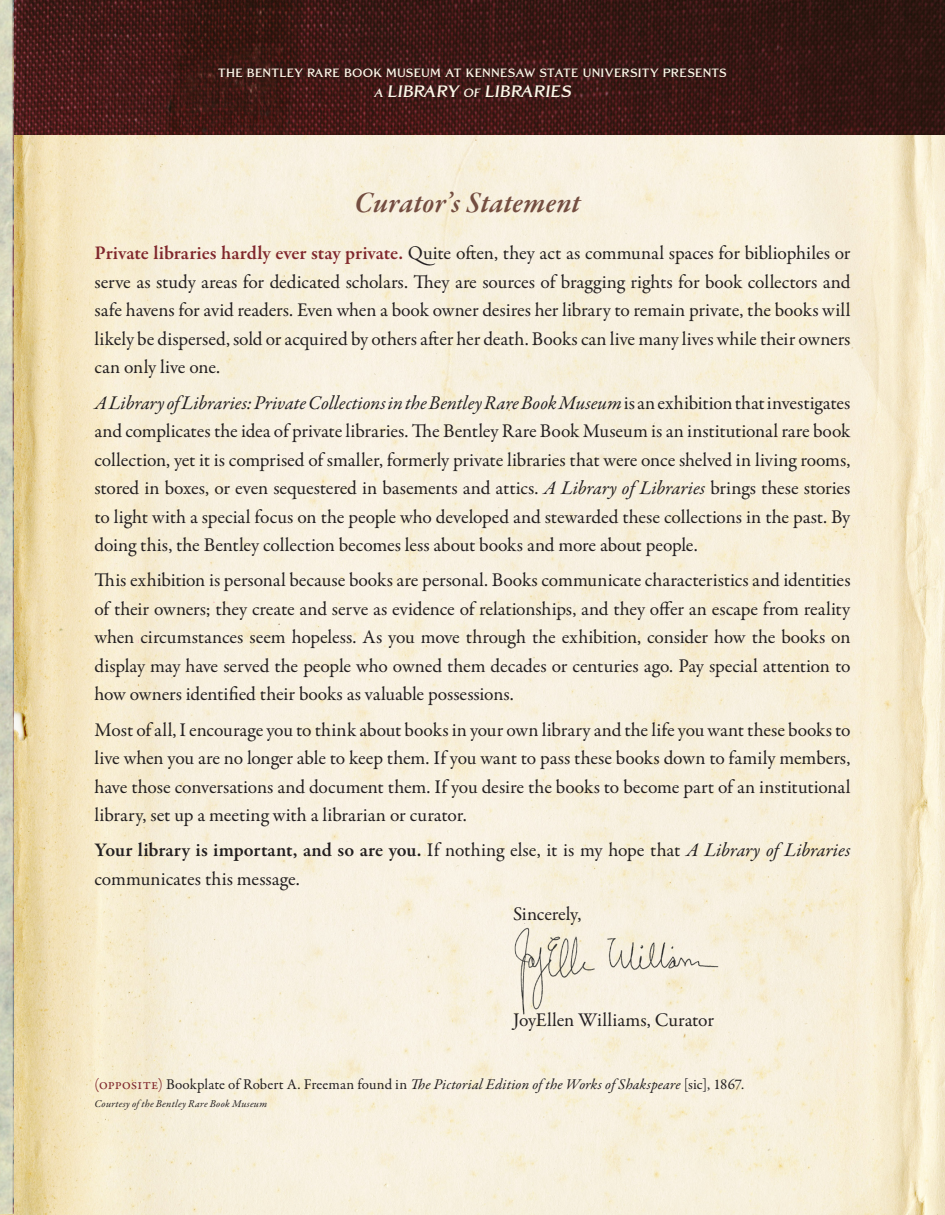
<style>
.page{position:relative;width:945px;height:1215px;background:#fff}
.page>*{position:absolute;margin:0;border:0;box-sizing:border-box;transform-origin:0 0}
.H2_-_header{font:30px "Garamond Premr Pro Smbd It Subh";letter-spacing:.01em;color:#734d40}
.P1_-_main_body_all{font:19.5px/28.5px "Garamond Premr Pro";color:#231f20;text-align:justify}
.t1{font:700 16.5px "Grand Central";color:#fef8e9}
.Caption_text{font:15px "Garamond Premr Pro";letter-spacing:.005em;color:#231f20}
.t2{font:700 12px "Grand Central";letter-spacing:.02em;color:#fef8e9}
.Caption_text-2{font:italic 10.5px "Garamond Premr Pro";letter-spacing:.025em;color:#231f20}
.s1{font-size:12px}
.s2{font-weight:600;color:#80272c}
.s3{font-style:italic}
.s4{font-weight:600}
.s5{color:#80272c}
</style>
<div class="page">
<img style="left:0;top:0;width:945px;height:1215px">
<img style="left:14px;top:0;width:931px;height:135px">
<div style="left:212px;top:61px;width:521px;height:42px;background:#231f20;opacity:.65"></div>
<img style="left:0;top:0;width:13px;height:1213px">
<img style="left:507px;top:924px;width:215px;height:91px">
<p class="t2" style="left:218px;top:66px;width:510px">THE BENTLEY RARE BOOK MUSEUM AT KENNESAW STATE UNIVERSITY PRESENTS</p>
<p class="t1" style="left:374px;top:81px;width:202px"><span class="s1">A</span> LIBRARY <span class="s1">OF</span> LIBRARIES</p>
<p class="H2_-_header" style="left:354px;top:185px;width:227px">Curator’s Statement</p>
<p class="P1_-_main_body_all" style="left:94px;top:239px;width:758px"><span class="s2">Private libraries hardly ever stay private.</span> Quite often, they act as communal spaces for bibliophiles or serve as study areas for dedicated scholars. They are sources of bragging rights for book collectors and safe havens for avid readers. Even when a book owner desires her library to remain private, the books will likely be dispersed, sold or acquired by others after her death. Books can live many lives while their owners can only live one.</p>
<p class="P1_-_main_body_all" style="left:94px;top:389px;width:758px"><span class="s3">A Library of Libraries: Private Collections in the Bentley Rare Book Museum</span> is an exhibition that investigates and complicates the idea of private libraries. The Bentley Rare Book Museum is an institutional rare book collection, yet it is comprised of smaller, formerly private libraries that were once shelved in living rooms, stored in boxes, or even sequestered in basements and attics. <span class="s3">A Library of Libraries</span> brings these stories to light with a special focus on the people who developed and stewarded these collections in the past. By doing this, the Bentley collection becomes less about books and more about people.</p>
<p class="P1_-_main_body_all" style="left:94px;top:566px;width:758px">This exhibition is personal because books are personal. Books communicate characteristics and identities of their owners; they create and serve as evidence of relationships, and they offer an escape from reality when circumstances seem hopeless. As you move through the exhibition, consider how the books on display may have served the people who owned them decades or centuries ago. Pay special attention to how owners identified their books as valuable possessions.</p>
<p class="P1_-_main_body_all" style="left:94px;top:716px;width:758px">Most of all, I encourage you to think about books in your own library and the life you want these books to live when you are no longer able to keep them. If you want to pass these books down to family members, have those conversations and document them. If you desire the books to become part of an institutional library, set up a meeting with a librarian or curator.</p>
<p class="P1_-_main_body_all" style="left:94px;top:836px;width:758px"><span class="s4">Your library is important, and so are you.</span> If nothing else, it is my hope that <span class="s3">A Library of Libraries </span>communicates this message.</p>
<p class="P1_-_main_body_all" style="left:513px;top:900px;width:70px">Sincerely,</p>
<p class="P1_-_main_body_all" style="left:513px;top:1006px;width:202px">JoyEllen Williams, Curator</p>
<p class="Caption_text" style="left:94px;top:1075px;width:651px"><span class="s5">(opposite)</span> Bookplate of Robert A. Freeman found in <span class="s3">The Pictorial Edition of the Works of Shakspeare</span> [sic], 1867.</p>
<p class="Caption_text-2" style="left:94px;top:1097px;width:174px">Courtesy of the Bentley Rare Book Museum</p>
</div>
